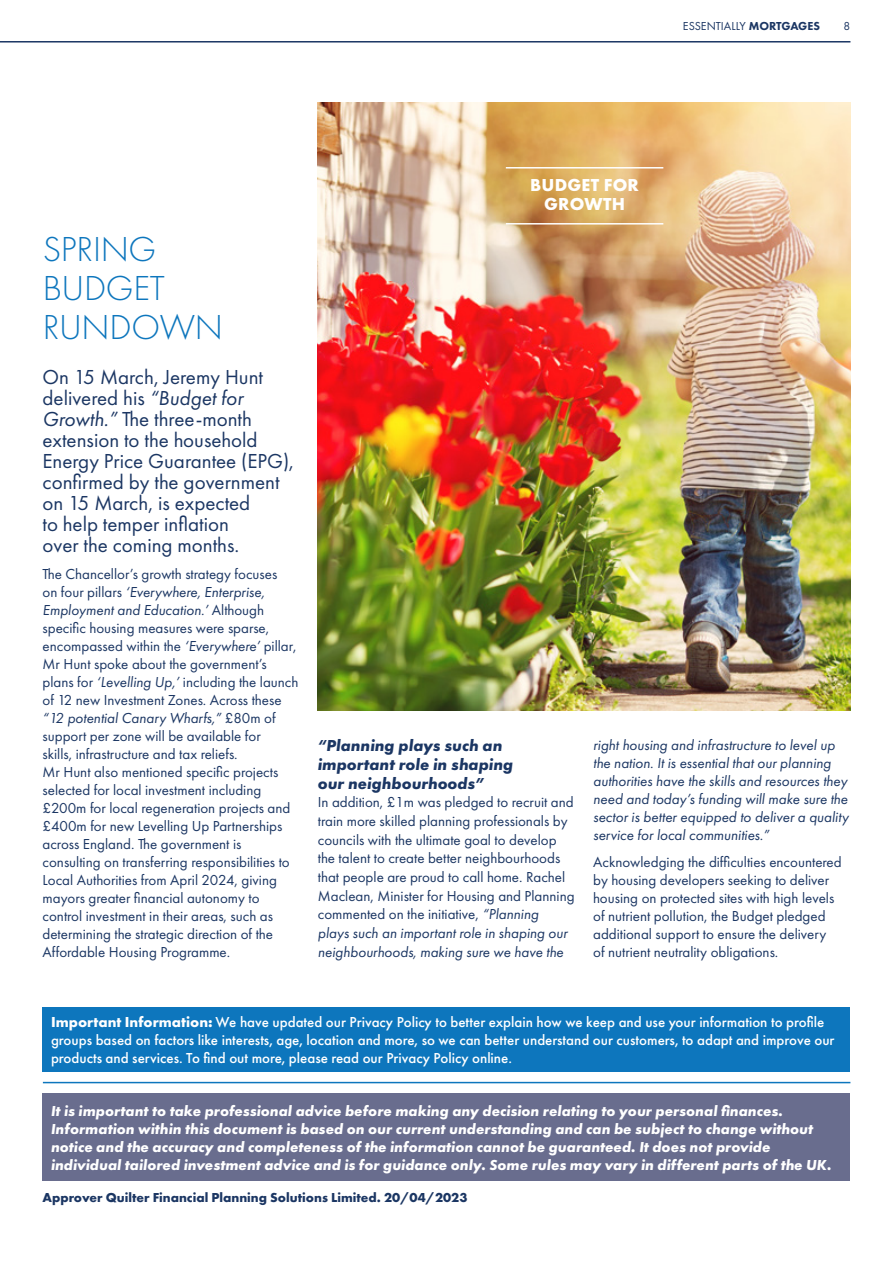
<style>
.page{position:relative;width:893px;height:1263px;background:#fff}
.page>*{position:absolute;margin:0;border:0;box-sizing:border-box;transform-origin:0 0}
.t1{font:300 36px/39px "Futura PT";letter-spacing:-.01em;color:#0d76bd}
.t2{font:21px/21px "Futura PT";color:#1b3663}
.t3{font:700 18px/19.5px "Futura PT";letter-spacing:.01em;color:#fff;text-align:center}
.t4{font:italic 700 16.5px/18.8px "Futura PT";color:#1b3663}
.t5{font:15px/18px "Futura PT";color:#1b3663}
.t6{font:italic 700 15px/18px "Futura PT";color:#fff}
.t7{font:500 15px/18px "Futura PT";color:#fff}
.t8{font:italic 15px/18px "Futura PT";color:#1b3663}
.t9{font:700 13.5px "Futura PT";color:#1b3663}
.t10{font:12px "Futura PT";color:#1b3663}
.s1{font-weight:800}
.s2{font-style:italic}
.s3{font-weight:700}
</style>
<div class="page">
<hr style="left:0;top:41px;width:850px;height:2px;background:#1b3663">
<img style="left:318px;top:102px;width:532px;height:608px">
<hr style="left:506px;top:167px;width:157px;height:2px;background:#fff">
<hr style="left:506px;top:223px;width:157px;height:2px;background:#fff">
<hr style="left:43px;top:1082px;width:807px;height:1px;background:#0d76bd">
<div style="left:43px;top:1093px;width:807px;height:88px;background:#696d8e"></div>
<div style="left:43px;top:1007px;width:807px;height:65px;background:#0d76bd"></div>
<p class="t10" style="left:683px;top:19px;width:139px">ESSENTIALLY <span class="s1">MORTGAGES</span></p>
<p class="t10" style="left:844px;top:19px;width:8px">8</p>
<h1 class="t1" style="left:43px;top:230px;width:182px">SPRING<br>BUDGET<br>RUNDOWN</h1>
<h2 class="t2" style="left:43px;top:367px;width:253px">On 15 March, Jeremy Hunt delivered his <span class="s2">“Budget for<br>Growth.”</span> The three-month extension to the household<br>Energy Price Guarantee (EPG), confirmed by the government on 15 March, is expected<br>to help temper inflation<br>over the coming months.</h2>
<p class="t5" style="left:43px;top:565px;width:258px">The Chancellor’s growth strategy focuses<br>on four pillars <span class="s2">‘Everywhere, Enterprise, Employment and Education.’</span> Although specific housing measures were sparse, encompassed within the <span class="s2">‘Everywhere’</span> pillar, Mr Hunt spoke about the government’s plans for <span class="s2">‘Levelling Up,’</span> including the launch of 12 new Investment Zones. Across these <span class="s2">“12 potential Canary Wharfs,”</span> £80m of support per zone will be available for<br>skills, infrastructure and tax reliefs.<br>Mr Hunt also mentioned specific projects selected for local investment including £200m for local regeneration projects and £400m for new Levelling Up Partnerships across England. The government is consulting on transferring responsibilities to Local Authorities from April 2024, giving mayors greater financial autonomy to control investment in their areas, such as determining the strategic direction of the Affordable Housing Programme.</p>
<p class="t3" style="left:530px;top:175px;width:110px">BUDGET FOR<br>GROWTH</p>
<p class="t4" style="left:318px;top:736px;width:197px">“Planning plays such an important role in shaping our neighbourhoods”</p>
<p class="t5" style="left:318px;top:793px;width:258px;line-height:18.8px">In addition, £1m was pledged to recruit and train more skilled planning professionals by councils with the ultimate goal to develop the talent to create better neighbourhoods that people are proud to call home. Rachel Maclean, Minister for Housing and Planning commented on the initiative, <span class="s2">“Planning<br>plays such an important role in shaping our neighbourhoods, making sure we have the</span></p>
<p class="t8" style="left:593px;top:736px;width:257px">right housing and infrastructure to level up the nation. It is essential that our planning authorities have the skills and resources they need and today’s funding will make sure the sector is better equipped to deliver a quality service for local communities.”</p>
<p class="t5" style="left:593px;top:852px;width:250px">Acknowledging the difficulties encountered by housing developers seeking to deliver housing on protected sites with high levels of nutrient pollution, the Budget pledged additional support to ensure the delivery<br>of nutrient neutrality obligations.</p>
<p class="t7" style="left:51px;top:1013px;width:785px"><span class="s3">Important Information:</span> We have updated our Privacy Policy to better explain how we keep and use your information to profile groups based on factors like interests, age, location and more, so we can better understand our customers, to adapt and improve our products and services. To find out more, please read our Privacy Policy online.</p>
<p class="t6" style="left:51px;top:1102px;width:782px">It is important to take professional advice before making any decision relating to your personal finances.<br>Information within this document is based on our current understanding and can be subject to change without notice and the accuracy and completeness of the information cannot be guaranteed. It does not provide individual tailored investment advice and is for guidance only. Some rules may vary in different parts of the UK.</p>
<p class="t9" style="left:43px;top:1188px;width:426px">Approver Quilter Financial Planning Solutions Limited. 20/04/2023</p>
</div>
